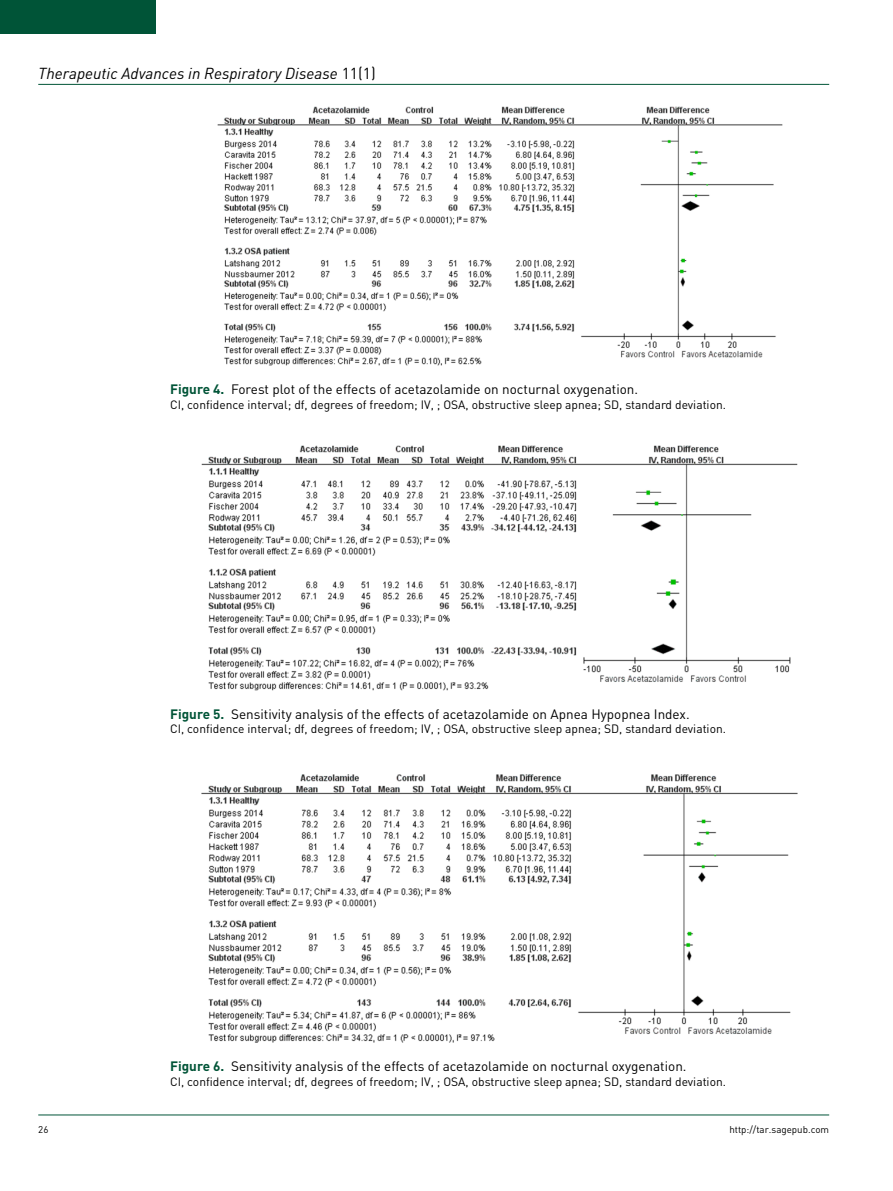
<style>
.page{position:relative;width:893px;height:1191px;background:#fff}
.page>*{position:absolute;margin:0;border:0;box-sizing:border-box;transform-origin:0 0}
.t1{font:italic 15.75px "DIN";color:#000}
.t2{font:13.5px "DIN";color:#000}
.t3{font:12px "DIN";color:#000}
.t4{font:9.75px "DIN";color:#000}
.s1{font-style:normal}
.s2{font-weight:700;color:#005437}
</style>
<div class="page">
<hr style="left:38px;top:84px;width:791px;height:1px;background:#005437">
<hr style="left:38px;top:1114px;width:791px;height:1px;background:#005437">
<div style="left:0;top:0;width:155px;height:34px;background:#005437"></div>
<img style="left:217px;top:106px;width:566px;height:260px">
<img style="left:201px;top:445px;width:597px;height:246px">
<img style="left:201px;top:774px;width:597px;height:269px">
<h1 class="t1" style="left:38px;top:63px;width:339px">Therapeutic Advances in Respiratory Disease <span class="s1">11(1)</span></h1>
<p class="t2" style="left:170px;top:381px;width:470px"><span class="s2">Figure 4.</span> Forest plot of the effects of acetazolamide on nocturnal oxygenation.</p>
<p class="t3" style="left:170px;top:397px;width:557px">CI, confidence interval; df, degrees of freedom; IV, ; OSA, obstructive sleep apnea; SD, standard deviation.</p>
<p class="t2" style="left:170px;top:705px;width:521px"><span class="s2">Figure 5.</span> Sensitivity analysis of the effects of acetazolamide on Apnea Hypopnea Index.</p>
<p class="t3" style="left:170px;top:721px;width:557px">CI, confidence interval; df, degrees of freedom; IV, ; OSA, obstructive sleep apnea; SD, standard deviation.</p>
<p class="t2" style="left:170px;top:1058px;width:518px"><span class="s2">Figure 6.</span> Sensitivity analysis of the effects of acetazolamide on nocturnal oxygenation.</p>
<p class="t3" style="left:170px;top:1073px;width:557px">CI, confidence interval; df, degrees of freedom; IV, ; OSA, obstructive sleep apnea; SD, standard deviation.</p>
<p class="t4" style="left:38px;top:1123px;width:12px">26</p>
<p class="t4" style="left:729px;top:1123px;width:101px">http://tar.sagepub.com</p>
</div>
